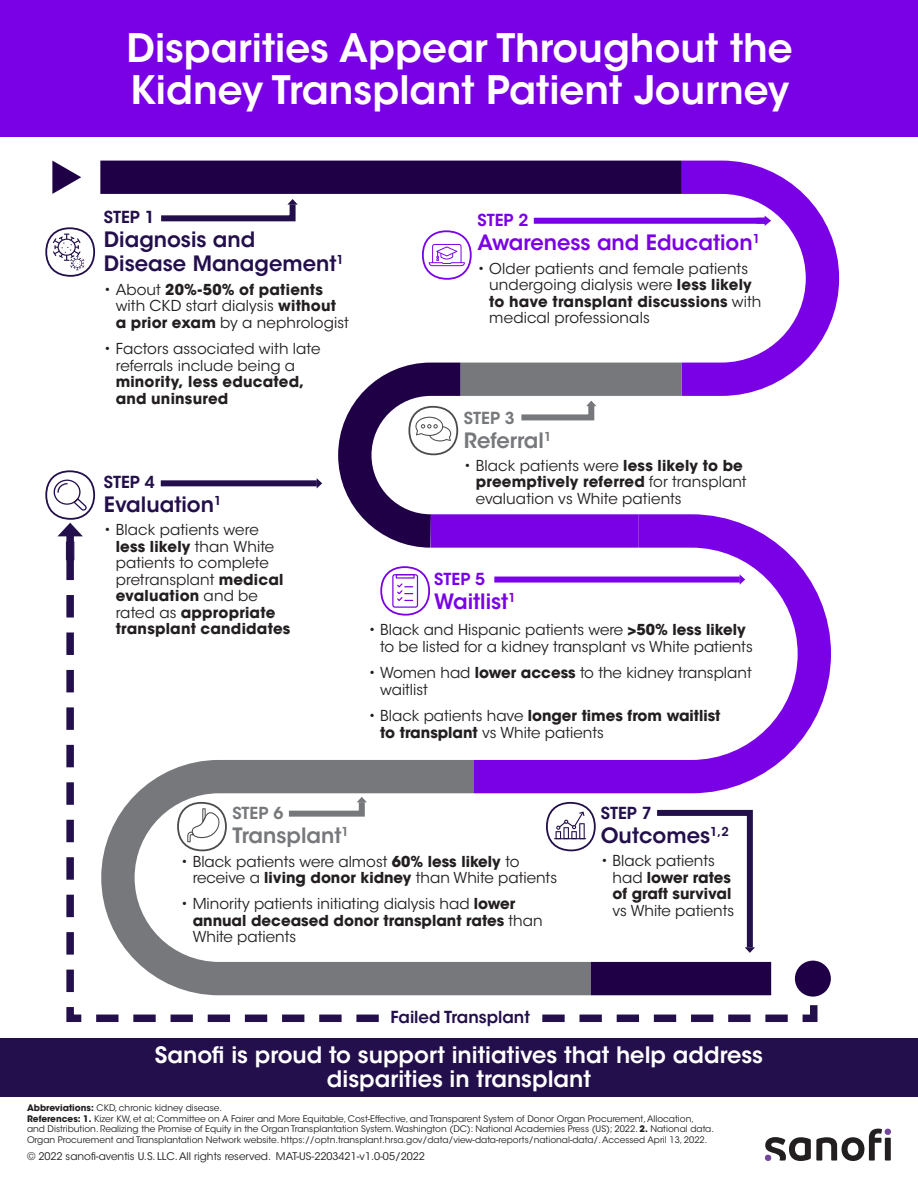
<style>
.page{position:relative;width:918px;height:1188px;background:#fff}
.page>*{position:absolute;margin:0;border:0;box-sizing:border-box;transform-origin:0 0}
.t1{font:600 39px/42px "ITC Avant Garde Std";color:#fff}
.t2{font:600 22.5px/24px "ITC Avant Garde Std";color:#fff;text-align:center}
.t3{font:600 21px/24px "ITC Avant Garde Std";color:#220f4b}
.t4{font:600 21px "ITC Avant Garde Std";color:#7a00e6}
.t5{font:600 21px "ITC Avant Garde Std";color:#76787b}
.t6{font:600 16.5px "ITC Avant Garde Std";color:#220f4b}
.t7{font:600 16.5px "ITC Avant Garde Std";color:#7a00e6}
.t8{font:600 16.5px "ITC Avant Garde Std";color:#76787b}
.t9{font:15px/16.5px "ITC Avant Garde Std";color:#231f20}
.t10{font:700 15px/16.5px "ITC Avant Garde Std";color:#231f20}
.t11{font:10.5px "ITC Avant Garde Std";color:#231f20}
.t12{font:9px/10.5px "ITC Avant Garde Std";color:#231f20}
.s1{font-weight:700}
.s2{font-weight:400}
</style>
<div class="page">
<div style="left:0;top:0;width:918px;height:136px;background:#7a00e6"></div>
<div style="left:0;top:1038px;width:918px;height:59px;background:#220f4b"></div>
<div style="left:534px;top:218px;width:231px;height:6px;background:#7a00e6"></div>
<div style="left:422px;top:230px;width:50px;height:50px;border:2px solid #7a00e6;border-radius:50%"></div>
<svg style="left:429px;top:244px;width:36px;height:22px"></svg>
<svg style="left:521px;top:400px;width:75px;height:21px"></svg>
<div style="left:45px;top:227px;width:50px;height:50px;border:2px solid #220f4b;border-radius:50%"></div>
<svg style="left:53px;top:234px;width:31px;height:36px"></svg>
<svg style="left:161px;top:199px;width:137px;height:23px"></svg>
<div style="left:45px;top:470px;width:50px;height:50px;border:2px solid #220f4b;border-radius:50%"></div>
<svg style="left:54px;top:480px;width:33px;height:31px"></svg>
<div style="left:161px;top:480px;width:156px;height:6px;background:#220f4b"></div>
<svg style="left:765px;top:1129px;width:126px;height:32px"></svg>
<svg style="left:63px;top:536px;width:758px;height:486px"></svg>
<svg style="left:58px;top:523px;width:25px;height:13px"></svg>
<div style="left:66px;top:542px;width:8px;height:18px;background:#220f4b;border:1px solid #220f4b"></div>
<div style="left:383px;top:1011px;width:154px;height:17px;background:#fff"></div>
<svg style="left:648px;top:160px;width:192px;height:236px"></svg>
<div style="left:460px;top:363px;width:222px;height:33px;background:#77787b"></div>
<div style="left:100px;top:161px;width:582px;height:33px;background:#1f0047"></div>
<svg style="left:317px;top:362px;width:177px;height:202px"></svg>
<svg style="left:441px;top:498px;width:390px;height:312px"></svg>
<svg style="left:85px;top:743px;width:539px;height:255px"></svg>
<div style="left:591px;top:962px;width:180px;height:33px;background:#1f0047"></div>
<div style="left:431px;top:514px;width:208px;height:34px;background:#7a00e6"></div>
<svg style="left:52px;top:161px;width:29px;height:33px"></svg>
<div style="left:795px;top:961px;width:36px;height:36px;background:#1f0047;border-radius:50%"></div>
<p class="t1" style="left:127px;top:27px;width:668px">Disparities Appear Throughout the<br>Kidney Transplant Patient Journey</p>
<p class="t6" style="left:104px;top:207px;width:52px">STEP 1</p>
<p class="t3" style="left:104px;top:228px;width:241px">Diagnosis and<br>Disease Management<sup>1</sup></p>
<p class="t9" style="left:116px;top:281px;width:235px;text-indent:-12px">• About <span class="s1">20%-50% of patients </span>with CKD start dialysis <span class="s1">without a prior exam</span> by a nephrologist</p>
<p class="t9" style="left:116px;top:341px;width:206px;text-indent:-12px">• Factors associated with late referrals include being a <span class="s1">minority, less educated, and uninsured</span></p>
<p class="t6" style="left:104px;top:472px;width:52px">STEP 4</p>
<p class="t3" style="left:104px;top:493px;width:119px">Evaluation<sup>1</sup></p>
<p class="t9" style="left:116px;top:522px;width:176px;text-indent:-12px">• Black patients were <span class="s1">less likely</span> than White patients to complete pretransplant <span class="s1">medical evaluation</span> and be rated as <span class="s1">appropriate transplant candidates</span></p>
<p class="t7" style="left:477px;top:210px;width:52px">STEP 2</p>
<p class="t4" style="left:477px;top:230px;width:284px">Awareness and Education<sup>1</sup></p>
<p class="t9" style="left:489px;top:260px;width:274px;text-indent:-12px">• Older patients and female patients undergoing dialysis were <span class="s1">less likely to have transplant discussions</span> with medical professionals</p>
<p class="t8" style="left:464px;top:407px;width:52px">STEP 3</p>
<p class="t5" style="left:464px;top:427px;width:89px">Referral<sup>1</sup></p>
<p class="t9" style="left:476px;top:458px;width:272px;text-indent:-12px">• Black patients were <span class="s1">less likely to be preemptively referred</span> for transplant evaluation vs White patients</p>
<p class="t7" style="left:434px;top:569px;width:52px">STEP 5</p>
<p class="t4" style="left:434px;top:588px;width:83px">Waitlist<sup>1</sup></p>
<p class="t9" style="left:380px;top:622px;width:374px;text-indent:-12px">• Black and Hispanic patients were <span class="s1">&gt;50% less likely </span>to be listed for a kidney transplant vs White patients</p>
<p class="t9" style="left:380px;top:665px;width:373px;text-indent:-12px">• Women had <span class="s1">lower access</span> to the kidney transplant waitlist</p>
<p class="t10" style="left:380px;top:707px;width:342px;text-indent:-12px"><span class="s2">• Black patients have</span> longer times from waitlist to transplant <span class="s2">vs White patients</span></p>
<p class="t8" style="left:232px;top:803px;width:52px">STEP 6</p>
<p class="t5" style="left:232px;top:822px;width:118px">Transplant<sup>1</sup></p>
<p class="t9" style="left:193px;top:853px;width:366px;text-indent:-12px">• Black patients were almost <span class="s1">60% less likely</span> to receive a <span class="s1">living donor kidney</span> than White patients</p>
<p class="t9" style="left:193px;top:896px;width:351px;text-indent:-12px">• Minority patients initiating dialysis had <span class="s1">lower annual deceased donor transplant rates</span> than<br>White patients</p>
<p class="t6" style="left:391px;top:1006px;width:141px">Failed Transplant</p>
<p class="t6" style="left:601px;top:803px;width:52px">STEP 7</p>
<p class="t3" style="left:601px;top:823px;width:129px">Outcomes<sup>1,2</sup></p>
<p class="t9" style="left:613px;top:853px;width:123px;text-indent:-12px">• Black patients had <span class="s1">lower rates of graft survival </span>vs White patients</p>
<p class="t2" style="left:155px;top:1043px;width:610px">Sanofi is proud to support initiatives that help address disparities in transplant</p>
<p class="t12" style="left:27px;top:1103px;width:197px"><span class="s1">Abbreviations:</span> CKD, chronic kidney disease.</p>
<p class="t12" style="left:27px;top:1114px;width:689px"><span class="s1">References: 1.</span> Kizer KW, et al; Committee on A Fairer and More Equitable, Cost-Effective, and Transparent System of Donor Organ Procurement, Allocation, and Distribution. Realizing the Promise of Equity in the Organ Transplantation System. Washington (DC): National Academies Press (US); 2022. <span class="s1">2.</span> National data.<br>Organ Procurement and Transplantation Network website. https://optn.transplant.hrsa.gov/data/view-data-reports/national-data/. Accessed April 13, 2022.</p>
<p class="t11" style="left:27px;top:1150px;width:399px">© 2022 sanofi-aventis U.S. LLC. All rights reserved. MAT-US-2203421-v1.0-05/2022</p>
</div>
